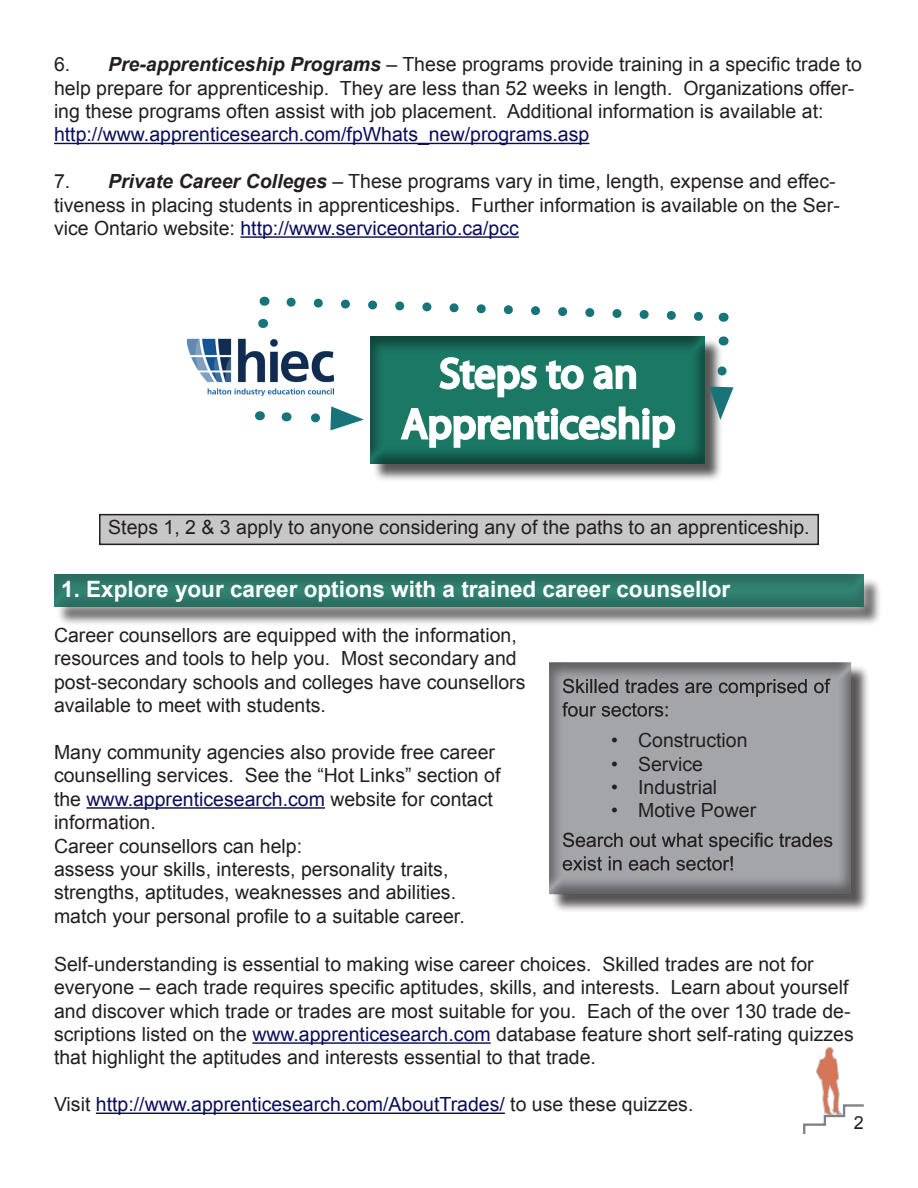
<style>
.page{position:relative;width:918px;height:1188px;background:#fff}
.page>*{position:absolute;margin:0;border:0;box-sizing:border-box;transform-origin:0 0}
.t1{font:42px "Myriad Pro";letter-spacing:.01em;color:#fff}
.t2{font:700 22.5px "Arial";color:#fff}
.t3{font:19.5px/23.4px "Arial";color:#231f20}
.t4{font:19.5px "Arial";color:#0b0d5a}
.t5{font:18px "Arial";color:#231f20}
.s1{font-weight:700;font-style:italic}
.s2{color:#0b0d5a}
.s3{color:#231f20}
</style>
<div class="page">
<hr style="left:54px;top:143px;width:535px;height:1px;background:#0b0d5a">
<hr style="left:240px;top:236px;width:279px;height:2px;background:#0b0d5a">
<div style="left:372px;top:339px;width:352px;height:144px;background:#231f20;opacity:.75"></div>
<div style="left:368px;top:336px;width:337px;height:130px;background:#231f20;opacity:.5"></div>
<svg style="left:437px;top:356px;width:101px;height:43px"></svg>
<svg style="left:544px;top:358px;width:41px;height:34px"></svg>
<svg style="left:592px;top:364px;width:46px;height:27px"></svg>
<svg style="left:398px;top:405px;width:279px;height:44px"></svg>
<svg style="left:286px;top:297px;width:438px;height:25px"></svg>
<svg style="left:255px;top:411px;width:10px;height:9px"></svg>
<svg style="left:311px;top:406px;width:53px;height:24px"></svg>
<svg style="left:709px;top:362px;width:25px;height:58px"></svg>
<img style="left:188px;top:340px;width:145px;height:55px">
<div style="left:186px;top:338px;width:149px;height:65px;border:1px solid #fff"></div>
<div style="left:551px;top:664px;width:319px;height:249px;background:#231f20;opacity:.75"></div>
<div style="left:546px;top:662px;width:321px;height:234px;background:#231f20;opacity:.5"></div>
<div style="left:100px;top:515px;width:718px;height:29px;background:#c7c7c8"></div>
<div style="left:99px;top:514px;width:720px;height:31px;border:2px solid #231f20"></div>
<hr style="left:87px;top:807px;width:238px;height:2px;background:#0b0d5a">
<hr style="left:252px;top:1042px;width:239px;height:2px;background:#0b0d5a">
<hr style="left:96px;top:1113px;width:409px;height:1px;background:#0b0d5a">
<svg style="left:803px;top:1047px;width:61px;height:87px"></svg>
<div style="left:56px;top:577px;width:827px;height:49px;background:#231f20;opacity:.75"></div>
<div style="left:44px;top:565px;width:830px;height:52px;background:#fff;opacity:.75"></div>
<div style="left:54px;top:573px;width:812px;height:36px;background:#2e7769"></div>
<p class="t3" style="left:54px;top:53px;width:809px">6. <span class="s1">Pre-apprenticeship Programs</span> – These programs provide training in a specific trade to help prepare for apprenticeship. They are less than 52 weeks in length. Organizations offer&shy;ing these programs often assist with job placement. Additional information is available at:</p>
<p class="t4" style="left:54px;top:122px;width:537px">http://www.apprenticesearch.com/fpWhats_new/programs.asp</p>
<p class="t3" style="left:54px;top:170px;width:787px">7. <span class="s1">Private Career Colleges</span> – These programs vary in time, length, expense and effec&shy;tiveness in placing students in apprenticeships. Further information is available on the Ser&shy;vice Ontario website: <span class="s2">http://www.serviceontario.ca/pcc</span></p>
<p class="t1" style="left:439px;top:348px;width:200px">Steps to an</p>
<p class="t1" style="left:402px;top:398px;width:275px">Apprenticeship</p>
<p class="t3" style="left:108px;top:516px;width:703px">Steps 1, 2 &amp; 3 apply to anyone considering any of the paths to an apprenticeship.</p>
<p class="t2" style="left:61px;top:574px;width:670px">1. Explore your career options with a trained career counsellor</p>
<p class="t3" style="left:54px;top:624px;width:473px">Career counsellors are equipped with the information, resources and tools to help you. Most secondary and post-secondary schools and colleges have counsellors available to meet with students.</p>
<p class="t3" style="left:54px;top:741px;width:448px">Many community agencies also provide free career counselling services. See the “Hot Links” section of the <span class="s2">www.apprenticesearch.com</span> website for contact information.</p>
<p class="t3" style="left:54px;top:834px;width:250px">Career counsellors can help:</p>
<p class="t3" style="left:54px;top:858px;width:404px">assess your skills, interests, personality traits, strengths, aptitudes, weaknesses and abilities.</p>
<p class="t3" style="left:54px;top:905px;width:412px">match your personal profile to a suitable career.</p>
<p class="t3" style="left:54px;top:952px;width:801px">Self-understanding is essential to making wise career choices. Skilled trades are not for everyone – each trade requires specific aptitudes, skills, and interests. Learn about yourself and discover which trade or trades are most suitable for you. Each of the over 130 trade de&shy;scriptions listed on the <span class="s2">www.apprenticesearch.com</span> database feature short self-rating quizzes that highlight the aptitudes and interests essential to that trade.</p>
<p class="t4" style="left:54px;top:1092px;width:641px"><span class="s3">Visit</span> http://www.apprenticesearch.com/AboutTrades/ <span class="s3">to use these quizzes.</span></p>
<p class="t3" style="left:611px;top:729px;width:138px">• Construction</p>
<p class="t3" style="left:611px;top:752px;width:94px">• Service</p>
<p class="t3" style="left:611px;top:776px;width:108px">• Industrial</p>
<p class="t3" style="left:611px;top:799px;width:147px">• Motive Power</p>
<p class="t5" style="left:854px;top:1111px;width:12px">2</p>
</div>
